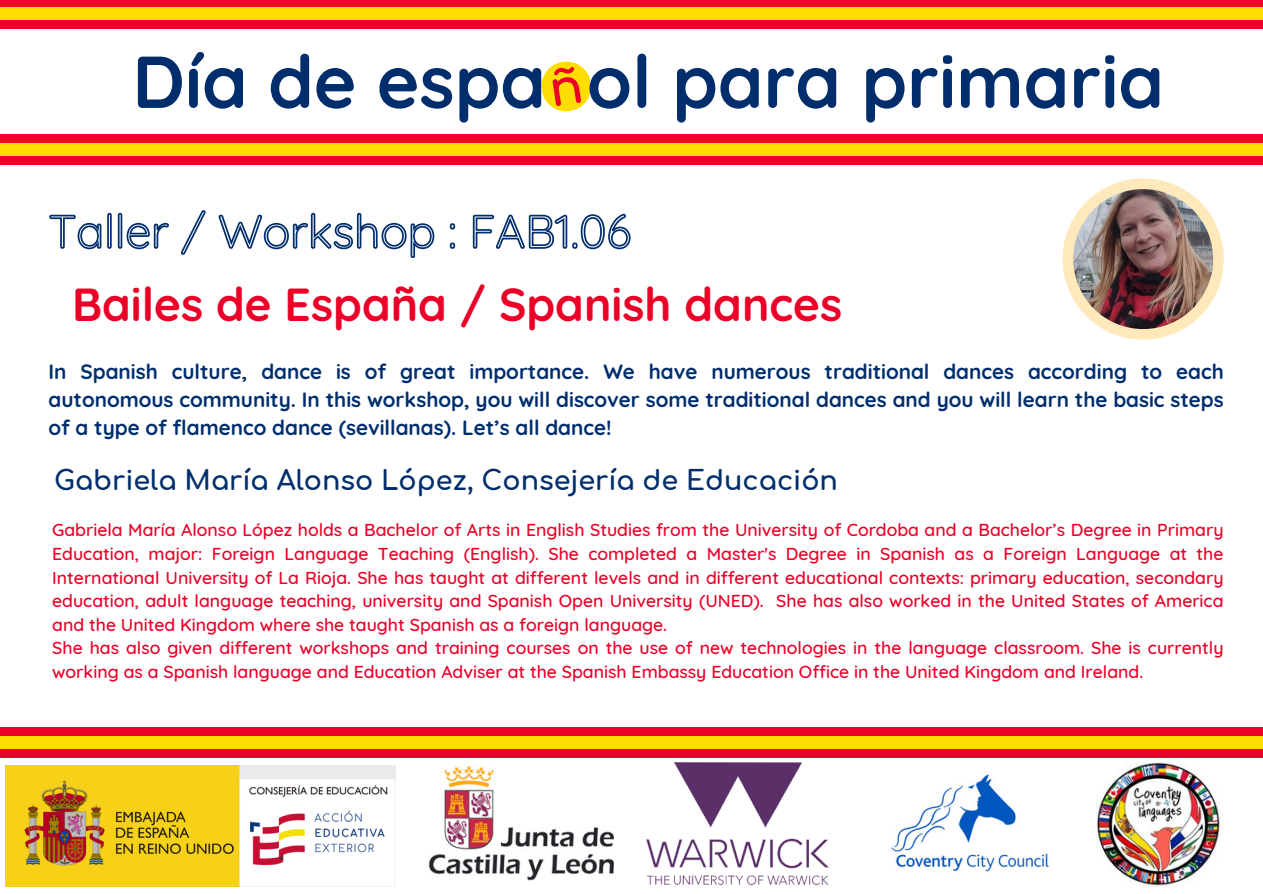
<style>
.page{position:relative;width:1263px;height:894px;background:#fff}
.page>*{position:absolute;margin:0;border:0;box-sizing:border-box;transform-origin:0 0}
.t1{font:700 73.2px "Quicksand";color:#002e6c}
.t2{font:700 46.2px "Quicksand";color:#eb0028}
.t3{font:700 27px "Comfortaa";color:#002e6c}
.t4{font:700 20.7px/28.2px "Quicksand";color:#002e6c;text-align:justify}
.t5{font:500 17.7px/23.7px "Quicksand";color:#eb0028;text-align:justify}
</style>
<div class="page">
<div style="left:0;top:0;width:1263px;height:29px;background:#eb0028"></div>
<div style="left:0;top:7px;width:1263px;height:13px;background:#fd0"></div>
<div style="left:0;top:134px;width:1263px;height:30px;background:#eb0028"></div>
<div style="left:0;top:143px;width:1263px;height:13px;background:#fd0"></div>
<svg style="left:49px;top:210px;width:157px;height:45px"></svg>
<svg style="left:218px;top:212px;width:413px;height:46px"></svg>
<img style="left:6px;top:765px;width:389px;height:121px">
<img style="left:429px;top:765px;width:184px;height:115px">
<div style="left:0;top:727px;width:1263px;height:30px;background:#eb0028"></div>
<div style="left:0;top:736px;width:1263px;height:13px;background:#fd0"></div>
<img style="left:891px;top:774px;width:206px;height:98px">
<img style="left:646px;top:762px;width:182px;height:121px">
<img style="left:1097px;top:762px;width:124px;height:124px">
<svg style="left:1062px;top:178px;width:162px;height:161px"></svg>
<img style="left:1073px;top:189px;width:140px;height:140px">
<svg style="left:541px;top:61px;width:50px;height:51px"></svg>
<p class="t1" style="left:132px;top:35px;width:415px">Día de espa</p>
<p class="t1" style="left:587px;top:35px;width:579px">ol para primaria</p>
<p class="t2" style="left:72px;top:274px;width:772px">Bailes de España / Spanish dances</p>
<h2 class="t4" style="left:49px;top:357px;width:1177px">In Spanish culture, dance is of great importance. We have numerous traditional dances according to each autonomous community. In this workshop, you will discover some traditional dances and you will learn the basic steps of a type of flamenco dance (sevillanas). Let’s all dance!</h2>
<p class="t3" style="left:54px;top:466px;width:785px">Gabriela María Alonso López, Consejería de Educación</p>
<h5 class="t5" style="left:52px;top:517px;width:1173px">Gabriela María Alonso López holds a Bachelor of Arts in English Studies from the University of Cordoba and a Bachelor’s Degree in Primary Education, major: Foreign Language Teaching (English). She completed a Master's Degree in Spanish as a Foreign Language at the International University of La Rioja. She has taught at different levels and in different educational contexts: primary education, secondary education, adult language teaching, university and Spanish Open University (UNED). She has also worked in the United States of America and the United Kingdom where she taught Spanish as a foreign language.</h5>
<h4 class="t5" style="left:52px;top:635px;width:1173px">She has also given different workshops and training courses on the use of new technologies in the language classroom. She is currently working as a Spanish language and Education Adviser at the Spanish Embassy Education Office in the United Kingdom and Ireland.</h4>
</div>
